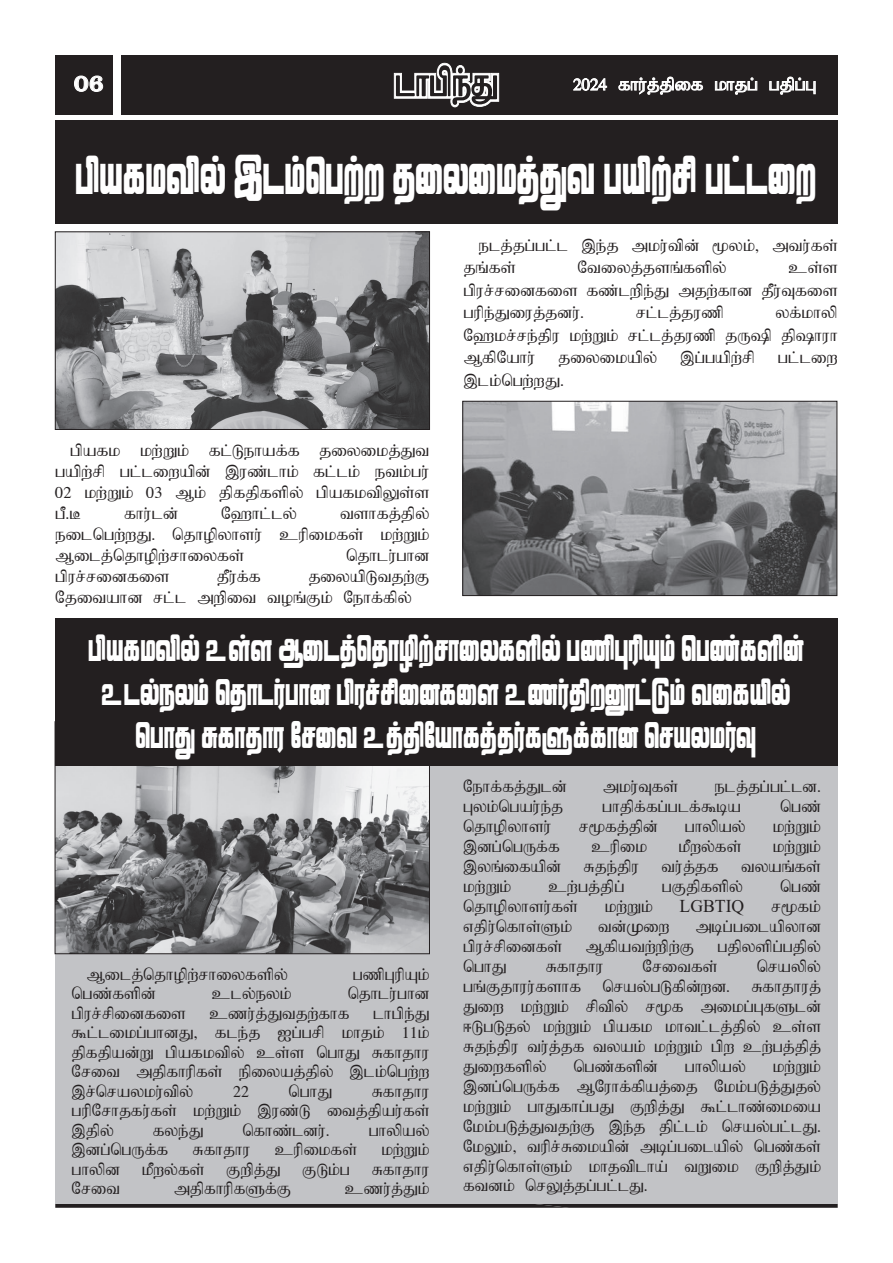
<style>
.page{position:relative;width:893px;height:1263px;background:#fff}
.page>*{position:absolute;margin:0;border:0;box-sizing:border-box;transform-origin:0 0}
.t1{font:58.5px "LRAVI";color:#fff;scale:.7 1}
.t2{font:40.5px/43.5px "LRAVI";color:#fff;text-align:center;scale:.75 1}
.t3{font:24px "FM Emaneex";color:#fff}
.t4{font:19.5px "Baamini";color:#fff}
.t5{font:18.75px/20px "Bamini";color:#231f20;text-align:justify}
.t6{font:18px "Times New Roman";color:#231f20}
</style>
<div class="page">
<div style="left:55px;top:120px;width:783px;height:104px;background:#231f20"></div>
<div style="left:55px;top:55px;width:58px;height:60px;background:#231f20"></div>
<div style="left:121px;top:55px;width:717px;height:60px;background:#231f20"></div>
<svg style="left:573px;top:78px;width:34px;height:13px"></svg>
<svg style="left:618px;top:76px;width:85px;height:19px"></svg>
<svg style="left:715px;top:77px;width:43px;height:18px"></svg>
<svg style="left:769px;top:76px;width:47px;height:19px"></svg>
<svg style="left:74px;top:76px;width:29px;height:16px"></svg>
<svg style="left:55px;top:1203px;width:783px;height:5px;background:#4c494b"></svg>
<div style="left:55px;top:722px;width:783px;height:481px;background:#c2c3c6"></div>
<img style="left:57px;top:233px;width:371px;height:195px">
<div style="left:55px;top:231px;width:375px;height:199px;border:1px solid #231f20"></div>
<img style="left:464px;top:403px;width:371px;height:191px">
<div style="left:462px;top:401px;width:375px;height:195px;border:1px solid #231f20"></div>
<img style="left:57px;top:766px;width:371px;height:186px">
<div style="left:55px;top:618px;width:783px;height:148px;background:#231f20"></div>
<svg style="left:394px;top:63px;width:105px;height:44px"></svg>
<p class="t3" style="left:74px;top:70px;width:32px">06</p>
<p class="t4" style="left:573px;top:76px;width:244px">2024 fhu;j;jpif khjg; gjpg;G</p>
<h1 class="t1" style="left:76px;top:149px;width:1059px">gpafktpy; ,lk;ngw;w jiyikj;Jt gapw;rp gl;liw</h1>
<p class="t5" style="left:55px;top:440px;width:376px;line-height:21px;text-indent:15px">GPAFK KW;WK; FL;LEHAF;F JIYIKJ;JT GAPW;RP GL;LIWAPD; ,UZ;LHK; FL;LK; ETK;GU; 02 KW;WK; 03 MK; JPFJPFSPY; GPAFKTPYS;S GP.B</p>
<p class="t5" style="left:55px;top:503px;width:376px;line-height:21px;text-indent:285px">TSHFJ;JPY; EILNGW;WJ. NJHOPYHSU; CUPIKFS; KW;WK; MILJ;NJHOPW;RHIYFS;</p>
<p class="t5" style="left:124px;top:504px;width:56px">FHU;LD;</p>
<p class="t5" style="left:221px;top:504px;width:77px">N`HL;LY;</p>
<p class="t5" style="left:346px;top:546px;width:85px">NJHLU;GHD</p>
<p class="t5" style="left:55px;top:566px;width:376px;line-height:21px;text-indent:253px">JIYAPLTJW;F<br>NJITAHD RL;L MWPIT TOQ;FK; NEHF;FPY;</p>
<p class="t5" style="left:55px;top:567px;width:116px">GPUR;RIDFIS</p>
<p class="t5" style="left:217px;top:567px;width:46px">JPU;F;F</p>
<p class="t5" style="left:463px;top:235px;width:376px;line-height:22.5px;text-indent:15px">ELJ;JG;GL;L ,E;J MKU;TPD; %YK;&gt; MTU;FS;<br>JQ;FS;</p>
<p class="t5" style="left:578px;top:258px;width:150px">NTIYJ;JSQ;FSPY;</p>
<p class="t5" style="left:463px;top:257px;width:376px;line-height:22.5px;text-indent:325px">CS;S GPUR;RIDFIS FZ;LWPE;J MJW;FHD JPU;TFIS GUPE;JIUJ;JDU;.</p>
<p class="t5" style="left:463px;top:302px;width:376px;line-height:22.5px;text-indent:312px">YF;KHYP N`KR;RE;JPU KW;WK; RL;LJ;JUZP JU\P JP\HUH MFPNAHU; JIYIKAPY; ,G;GAPW;RP GL;LIW ,LK;NGW;WJ.</p>
<p class="t5" style="left:636px;top:303px;width:89px">RL;LJ;JUZP</p>
<h2 class="t2" style="left:89px;top:630px;width:955px">gpafktpy; cs;s Milj;njhopw;rhiyfspy; gzpGupAk; ngz;fspd; cly;eyk; njhlu;ghd gpur;rpidfis czu;jpwD}l;Lk; tifapy; nghJ Rfhjhu Nrit cj;jpNahfj;ju;fSf;fhd nrayku;T</h2>
<p class="t5" style="left:463px;top:778px;width:105px">NEHF;FJ;JLD;</p>
<p class="t5" style="left:603px;top:778px;width:77px">MKU;TFS;</p>
<p class="t5" style="left:714px;top:778px;width:108px">ELJ;JG;GL;LD.</p>
<p class="t5" style="left:463px;top:798px;width:101px">GYK;NGAU;E;J</p>
<p class="t5" style="left:602px;top:798px;width:140px">GHJPF;FG;GLF;$BA</p>
<p class="t5" style="left:780px;top:798px;width:42px">NGZ;</p>
<p class="t5" style="left:463px;top:818px;width:90px">NJHOPYHSU;</p>
<p class="t5" style="left:579px;top:818px;width:81px">R%FJ;JPD;</p>
<p class="t5" style="left:685px;top:818px;width:62px">GHYPAY;</p>
<p class="t5" style="left:773px;top:818px;width:50px">KW;WK;</p>
<p class="t5" style="left:463px;top:837px;width:98px">,DG;NGUF;F</p>
<p class="t5" style="left:591px;top:837px;width:57px">CUPIK</p>
<p class="t5" style="left:679px;top:837px;width:64px">KPWY;FS;</p>
<p class="t5" style="left:463px;top:837px;width:359px;text-indent:310px">KW;WK; ,YQ;IFAPD; RJE;JPU TU;J;JF TYAQ;FS; KW;WK;</p>
<p class="t5" style="left:548px;top:877px;width:77px">CW;GJ;JPG;</p>
<p class="t5" style="left:662px;top:877px;width:83px">GFJPFSPY;</p>
<p class="t5" style="left:780px;top:877px;width:42px">NGZ;</p>
<p class="t5" style="left:463px;top:897px;width:116px">NJHOPYHSU;FS;</p>
<p class="t5" style="left:605px;top:897px;width:50px">KW;WK;</p>
<p class="t6" style="left:680px;top:893px;width:66px">LGBTIQ</p>
<p class="t5" style="left:771px;top:897px;width:51px">R%FK;</p>
<p class="t5" style="left:463px;top:917px;width:111px">VJPU;NFHS;SK;</p>
<p class="t5" style="left:598px;top:917px;width:73px">TD;KIW</p>
<p class="t5" style="left:463px;top:917px;width:359px;text-indent:232px">MBG;GILAPYHD GPUR;RPIDFS; MFPATW;WPW;F GJPYSPG;GJPY; NGHJ</p>
<p class="t5" style="left:463px;top:957px;width:359px;text-indent:294px">NRAYPY; GQ;FJHUU;FSHF NRAY;GLFPD;WD. RFHJHUJ; JIW KW;WK; RPTPY; R%F MIKG;GFSLD; &lt;LGLJY; KW;WK; GPAFK KHTL;LJ;JPY; CS;S RJE;JPU TU;J;JF TYAK; KW;WK; GPW CW;GJ;JPJ; JIWFSPY;</p>
<p class="t5" style="left:546px;top:957px;width:59px">RFHJHU</p>
<p class="t5" style="left:643px;top:957px;width:76px">NRITFS;</p>
<p class="t5" style="left:87px;top:965px;width:203px">MILJ;NJHOPW;RHIYFSPY;</p>
<p class="t5" style="left:353px;top:965px;width:78px">GZPGUPAK;</p>
<p class="t5" style="left:72px;top:984px;width:86px">NGZ;FSPD;</p>
<p class="t5" style="left:212px;top:984px;width:81px">CLY;EYK;</p>
<p class="t5" style="left:72px;top:985px;width:359px;line-height:19.5px;text-indent:276px">NJHLU;GHD GPUR;RPIDFIS CZU;J;JTJW;FHF LHGPE;J $L;LIKG;GHDJ&gt; FLE;J IG;GRP KHJK; 11K; JPFJPAD;W GPAFKTPY; CS;S NGHJ RFHJHU NRIT MJPFHUPFS; EPIYAJ;JPY; ,LK;NGW;W ,R;NRAYKU;TPY;</p>
<p class="t5" style="left:574px;top:1057px;width:86px">NGZ;FSPD;</p>
<p class="t5" style="left:685px;top:1057px;width:62px">GHYPAY;</p>
<p class="t5" style="left:463px;top:1057px;width:359px;text-indent:310px">KW;WK; ,DG;NGUF;F MNUHF;FPAJ;IJ NKK;GLJ;JJY; KW;WK; GHJFHG;GJ FWPJ;J $L;LHZ;IKIA NKK;GLJ;JTJW;F ,E;J JPL;LK; NRAY;GL;LJ.<br>NKYK;&gt; TUPR;RIKAPD; MBG;GILAPY; NGZ;FS; VJPU;NFHS;SK; KHJTPLHA; TWIK FWPJ;JK; FTDK; NRYJ;JG;GL;LJ.</p>
<p class="t5" style="left:233px;top:1082px;width:17px">22</p>
<p class="t5" style="left:289px;top:1082px;width:45px">NGHJ</p>
<p class="t5" style="left:72px;top:1082px;width:359px;line-height:19.5px;text-indent:300px">RFHJHU GUPNRHJFU;FS; KW;WK; ,UZ;L ITJ;JPAU;FS; ,JPY;</p>
<p class="t5" style="left:153px;top:1121px;width:52px">FYE;J</p>
<p class="t5" style="left:242px;top:1121px;width:89px">NFHZ;LDU;.</p>
<p class="t5" style="left:369px;top:1121px;width:62px">GHYPAY;</p>
<p class="t5" style="left:72px;top:1140px;width:98px">,DG;NGUF;F</p>
<p class="t5" style="left:193px;top:1140px;width:59px">RFHJHU</p>
<p class="t5" style="left:275px;top:1140px;width:84px">CUPIKFS;</p>
<p class="t5" style="left:72px;top:1141px;width:359px;line-height:19.5px;text-indent:310px">KW;WK; GHYPD KPWY;FS; FWPJ;J FLK;G RFHJHU NRIT</p>
<p class="t5" style="left:174px;top:1179px;width:119px">MJPFHUPFSF;F</p>
<p class="t5" style="left:345px;top:1179px;width:86px">CZU;J;JK;</p>
</div>
